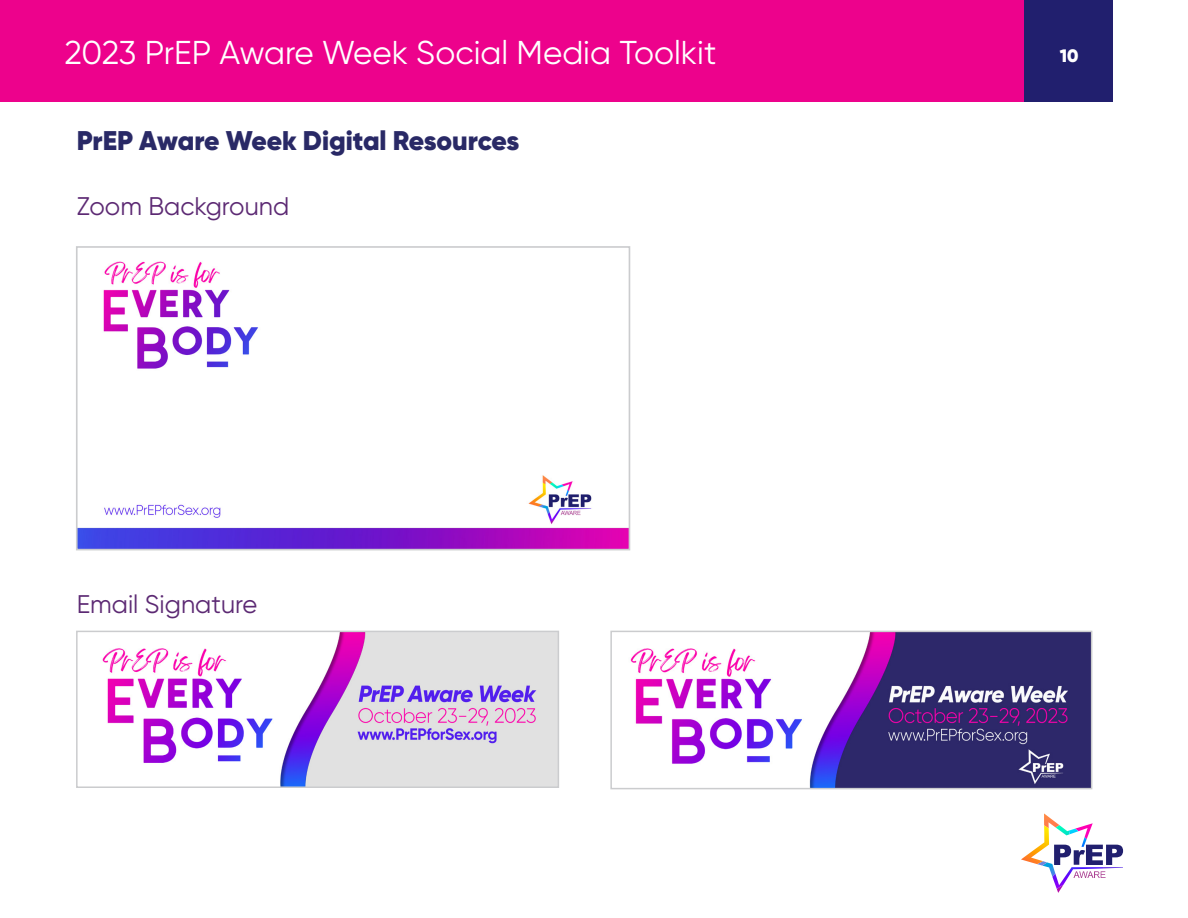
<style>
.page{position:relative;width:1188px;height:918px;background:#fff}
.page>*{position:absolute;margin:0;border:0;box-sizing:border-box;transform-origin:0 0}
.t1{font:33px "Gilroy";color:#fff}
.t2{font:900 27px "Gilroy";letter-spacing:-.005em;color:#292966}
.Paragraph_Style_1{font:25.5px "Gilroy";color:#5c2973}
.t3{font:900 18px "Gilroy";color:#fff}
</style>
<div class="page">
<div style="left:0;top:0;width:1026px;height:102px;background:#ed028c"></div>
<div style="left:1024px;top:0;width:89px;height:102px;background:#211f6e"></div>
<svg style="left:1070px;top:845px;width:53px;height:20px"></svg>
<img style="left:1044px;top:866px;width:10px;height:10px">
<img style="left:1044px;top:813px;width:15px;height:12px">
<img style="left:1037px;top:825px;width:33px;height:41px">
<img style="left:1021px;top:825px;width:28px;height:39px">
<img style="left:1057px;top:867px;width:66px;height:26px">
<img style="left:1052px;top:867px;width:51px;height:22px">
<img style="left:1075px;top:823px;width:18px;height:15px">
<img style="left:1069px;top:829px;width:18px;height:18px">
<img style="left:79px;top:261px;width:548px;height:286px">
<div style="left:76px;top:246px;width:554px;height:304px;border:2px solid #cbccce"></div>
<img style="left:102px;top:634px;width:454px;height:151px">
<div style="left:76px;top:631px;width:483px;height:157px;border:2px solid #cbccce"></div>
<img style="left:630px;top:634px;width:459px;height:152px">
<div style="left:610px;top:631px;width:482px;height:158px;border:2px solid #cbccce"></div>
<p class="t1" style="left:64px;top:33px;width:653px">2023 PrEP Aware Week Social Media Toolkit</p>
<p class="t3" style="left:1060px;top:44px;width:20px">10</p>
<p class="t2" style="left:77px;top:123px;width:444px">PrEP Aware Week Digital Resources</p>
<p class="Paragraph_Style_1" style="left:77px;top:191px;width:214px">Zoom Background</p>
<p class="Paragraph_Style_1" style="left:77px;top:589px;width:182px">Email Signature</p>
</div>
